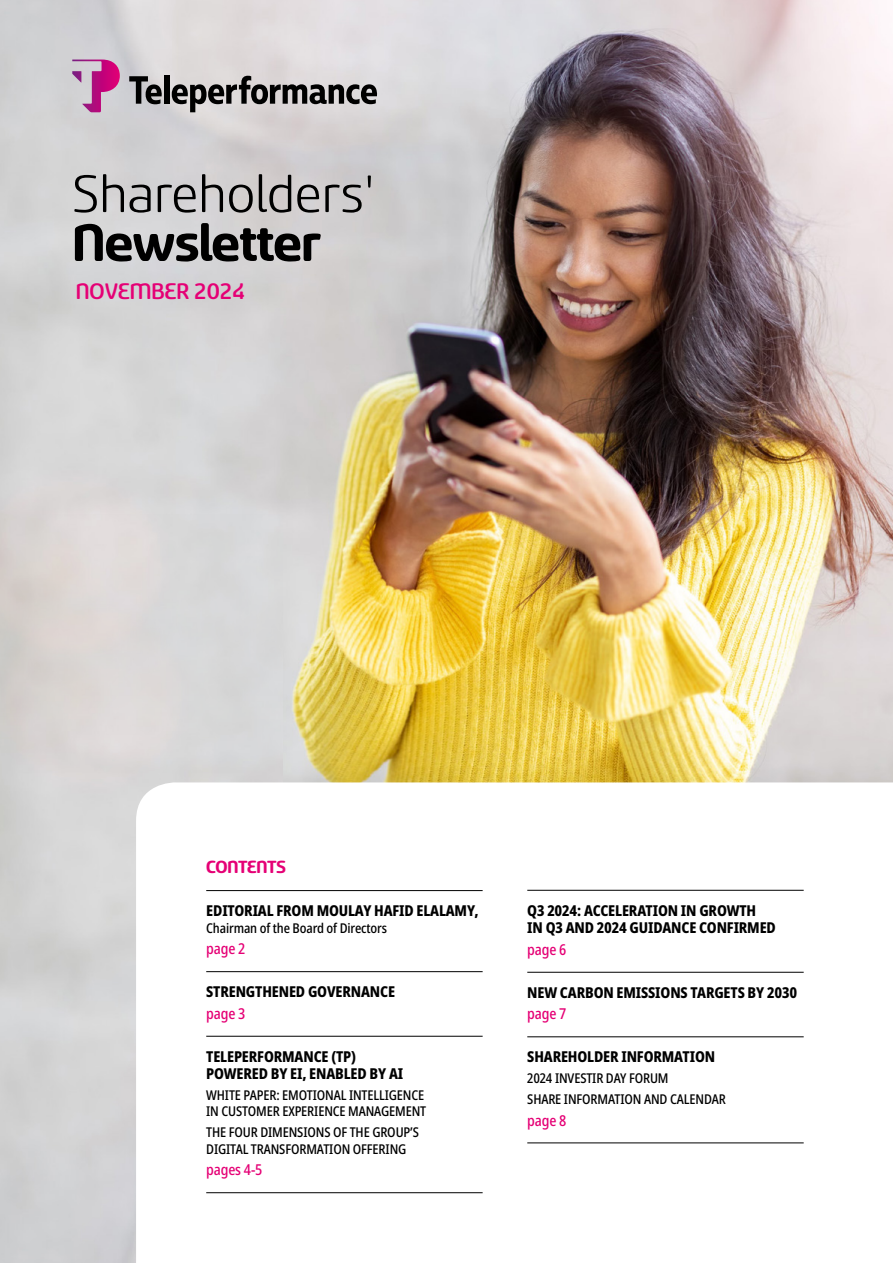
<style>
.page{position:relative;width:893px;height:1263px;background:#fff}
.page>*{position:absolute;margin:0;border:0;box-sizing:border-box;transform-origin:0 0}
.t1{font:58.5px "Sancoale Softened";color:#000}
.t2{font:700 58.5px "Sancoale Softened";letter-spacing:-.02em;color:#000}
.t3{font:500 24.9px "Sancoale Softened";color:#e50075}
.t4{font:700 19.5px "Sancoale Softened";letter-spacing:-.02em;color:#e50075}
.t5{font:800 condensed 15px/17.4px "Noto Sans";letter-spacing:-.01em;color:#000}
.t6{font:500 condensed 15px "Noto Sans";letter-spacing:-.01em;color:#e50075}
.t7{font:500 condensed 13.5px/16.5px "Noto Sans";letter-spacing:-.01em;color:#000}
</style>
<div class="page">
<img style="left:0;top:0;width:893px;height:782px">
<img style="left:0;top:514px;width:283px;height:749px">
<svg style="left:136px;top:782px;width:757px;height:481px"></svg>
<svg style="left:129px;top:76px;width:33px;height:28px"></svg>
<div style="left:164px;top:75px;width:5px;height:29px;background:#000"></div>
<svg style="left:172px;top:76px;width:206px;height:36px;background:#929090"></svg>
<svg style="left:72px;top:60px;width:48px;height:52px;background:#c87faf"></svg>
<hr style="left:206px;top:890px;width:277px;height:1px;background:#000">
<hr style="left:206px;top:971px;width:277px;height:1px;background:#000">
<hr style="left:206px;top:1036px;width:277px;height:1px;background:#000">
<hr style="left:206px;top:1192px;width:277px;height:1px;background:#000">
<hr style="left:527px;top:890px;width:277px;height:1px;background:#000">
<hr style="left:527px;top:972px;width:277px;height:1px;background:#000">
<hr style="left:527px;top:1036px;width:277px;height:1px;background:#000">
<hr style="left:527px;top:1142px;width:277px;height:1px;background:#000">
<h1 class="t1" style="left:72px;top:166px;width:304px">Shareholders'</h1>
<h1 class="t2" style="left:72px;top:215px;width:251px">Newsletter</h1>
<h2 class="t3" style="left:76px;top:279px;width:171px">NOVEMBER 2024</h2>
<h3 class="t4" style="left:206px;top:858px;width:81px">CONTENTS</h3>
<p class="t5" style="left:206px;top:902px;width:274px">EDITORIAL FROM MOULAY HAFID ELALAMY,</p>
<p class="t7" style="left:206px;top:920px;width:182px">Chairman of the Board of Directors</p>
<p class="t6" style="left:206px;top:938px;width:41px">page 2</p>
<p class="t5" style="left:206px;top:983px;width:190px">STRENGTHENED GOVERNANCE</p>
<p class="t6" style="left:206px;top:1003px;width:41px">page 3</p>
<p class="t5" style="left:206px;top:1048px;width:198px">TELEPERFORMANCE (TP)<br>POWERED BY EI, ENABLED BY AI</p>
<p class="t7" style="left:206px;top:1087px;width:222px">WHITE PAPER: EMOTIONAL INTELLIGENCE<br>IN CUSTOMER EXPERIENCE MANAGEMENT</p>
<p class="t7" style="left:206px;top:1124px;width:214px">THE FOUR DIMENSIONS OF THE GROUP’S<br>DIGITAL TRANSFORMATION OFFERING</p>
<p class="t6" style="left:206px;top:1159px;width:58px">pages 4-5</p>
<p class="t5" style="left:527px;top:902px;width:250px">Q3 2024: ACCELERATION IN GROWTH<br>IN Q3 AND 2024 GUIDANCE CONFIRMED</p>
<p class="t6" style="left:527px;top:939px;width:41px">page 6</p>
<p class="t5" style="left:527px;top:984px;width:271px">NEW CARBON EMISSIONS TARGETS BY 2030</p>
<p class="t6" style="left:527px;top:1003px;width:41px">page 7</p>
<p class="t5" style="left:527px;top:1048px;width:189px">SHAREHOLDER INFORMATION</p>
<p class="t7" style="left:527px;top:1068px;width:200px;line-height:20.7px">2024 INVESTIR DAY FORUM<br>SHARE INFORMATION AND CALENDAR</p>
<p class="t6" style="left:527px;top:1109px;width:41px">page 8</p>
</div>
